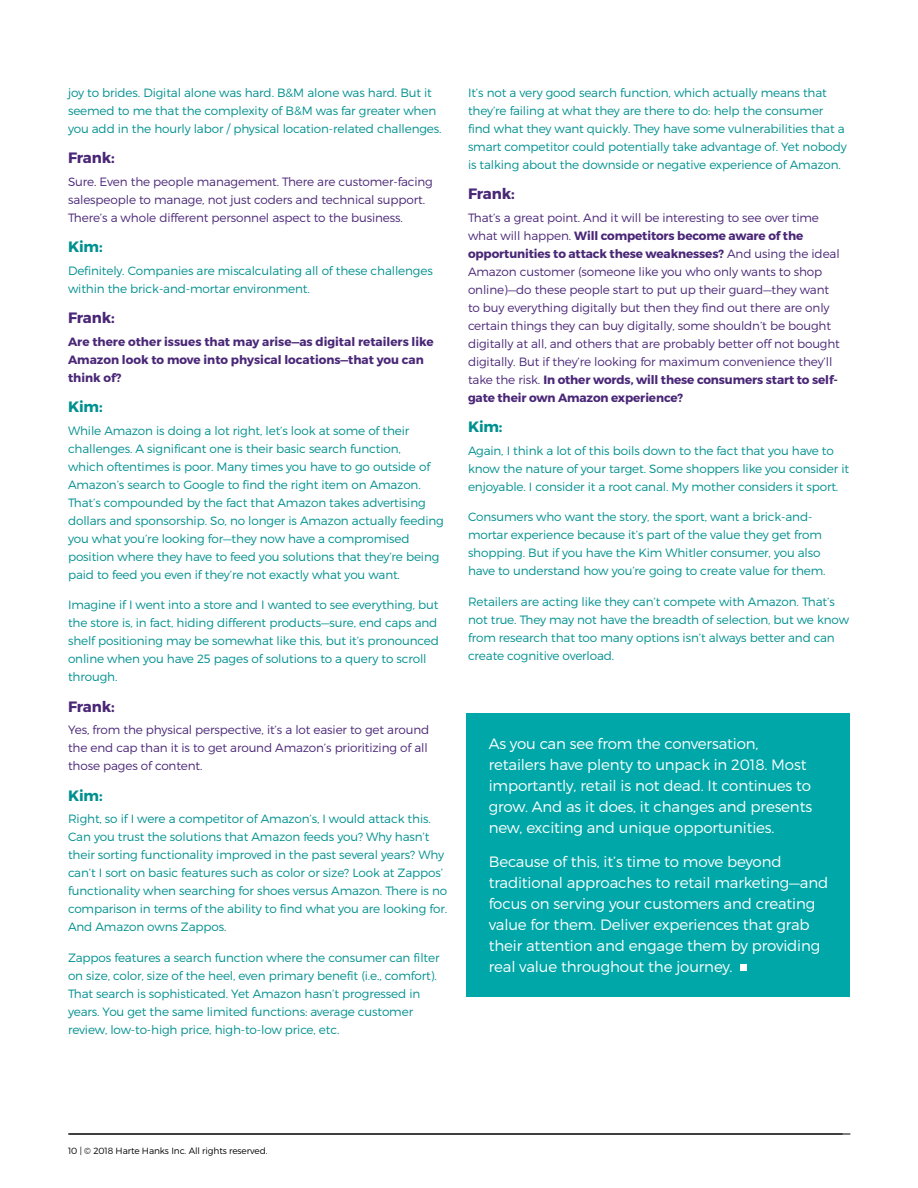
<style>
.page{position:relative;width:918px;height:1188px;background:#fff}
.page>*{position:absolute;margin:0;border:0;box-sizing:border-box;transform-origin:0 0}
.t1{font:300 15px/21px "Montserrat";letter-spacing:-.01em;color:#fff}
.t2{font:700 15px "Montserrat";letter-spacing:-.01em;color:#4a2777}
.t3{font:700 15px "Montserrat";letter-spacing:-.01em;color:#00908f}
.t4{font:300 12px/18px "Montserrat";letter-spacing:-.01em;color:#00908f}
.t5{font:300 12px/18px "Montserrat";letter-spacing:-.01em;color:#4a2777}
.t6{font:700 12px/18px "Montserrat";color:#4a2777}
.t7{font:300 9px "Montserrat";letter-spacing:-.01em;color:#000}
.s1{font-weight:700}
</style>
<div class="page">
<hr style="left:68px;top:1134px;width:782px;height:1px;background:#000">
<div style="left:466px;top:713px;width:384px;height:284px;background:#00a7a8"></div>
<div style="left:740px;top:964px;width:6px;height:7px;background:#fff"></div>
<p class="t4" style="left:68px;top:83px;width:375px">joy to brides. Digital alone was hard. B&amp;M alone was hard. But it seemed to me that the complexity of B&amp;M was far greater when you add in the hourly labor / physical location-related challenges.</p>
<p class="t2" style="left:68px;top:149px;width:48px">Frank:</p>
<p class="t5" style="left:68px;top:172px;width:366px">Sure. Even the people management. There are customer-facing salespeople to manage, not just coders and technical support.<br>There’s a whole different personnel aspect to the business.</p>
<p class="t3" style="left:68px;top:238px;width:36px">Kim:</p>
<p class="t4" style="left:68px;top:261px;width:366px">Definitely. Companies are miscalculating all of these challenges within the brick-and-mortar environment.</p>
<p class="t2" style="left:68px;top:309px;width:48px">Frank:</p>
<p class="t6" style="left:68px;top:333px;width:367px">Are there other issues that may arise—as digital retailers like<br>Amazon look to move into physical locations—that you can think of?</p>
<p class="t3" style="left:68px;top:398px;width:36px">Kim:</p>
<p class="t4" style="left:68px;top:421px;width:377px">While Amazon is doing a lot right, let’s look at some of their challenges. A significant one is their basic search function,<br>which oftentimes is poor. Many times you have to go outside of Amazon’s search to Google to find the right item on Amazon.<br>That’s compounded by the fact that Amazon takes advertising dollars and sponsorship. So, no longer is Amazon actually feeding you what you’re looking for—they now have a compromised position where they have to feed you solutions that they’re being paid to feed you even if they’re not exactly what you want.</p>
<p class="t4" style="left:68px;top:596px;width:372px">Imagine if I went into a store and I wanted to see everything, but the store is, in fact, hiding different products—sure, end caps and shelf positioning may be somewhat like this, but it’s pronounced online when you have 25 pages of solutions to a query to scroll through.</p>
<p class="t2" style="left:68px;top:698px;width:48px">Frank:</p>
<p class="t5" style="left:68px;top:721px;width:363px">Yes, from the physical perspective, it’s a lot easier to get around the end cap than it is to get around Amazon’s prioritizing of all those pages of content.</p>
<p class="t3" style="left:68px;top:787px;width:36px">Kim:</p>
<p class="t4" style="left:68px;top:810px;width:381px">Right, so if I were a competitor of Amazon’s, I would attack this.<br>Can you trust the solutions that Amazon feeds you? Why hasn’t their sorting functionality improved in the past several years? Why can’t I sort on basic features such as color or size? Look at Zappos’ functionality when searching for shoes versus Amazon. There is no comparison in terms of the ability to find what you are looking for.<br>And Amazon owns Zappos.</p>
<p class="t4" style="left:68px;top:949px;width:373px">Zappos features a search function where the consumer can filter on size, color, size of the heel, even primary benefit (i.e., comfort).<br>That search is sophisticated. Yet Amazon hasn’t progressed in years. You get the same limited functions: average customer review, low-to-high price, high-to-low price, etc.</p>
<p class="t4" style="left:468px;top:83px;width:381px">It’s not a very good search function, which actually means that they’re failing at what they are there to do: help the consumer find what they want quickly. They have some vulnerabilities that a smart competitor could potentially take advantage of. Yet nobody is talking about the downside or negative experience of Amazon.</p>
<p class="t2" style="left:468px;top:185px;width:48px">Frank:</p>
<p class="t5" style="left:468px;top:208px;width:374px">That’s a great point. And it will be interesting to see over time what will happen. <span class="s1">Will competitors become aware of the opportunities to attack these weaknesses?</span> And using the ideal Amazon customer (someone like you who only wants to shop online)—do these people start to put up their guard—they want to buy everything digitally but then they find out there are only certain things they can buy digitally, some shouldn’t be bought digitally at all, and others that are probably better off not bought digitally. But if they’re looking for maximum convenience they’ll take the risk. <span class="s1">In other words, will these consumers start to self&shy;gate their own Amazon experience?</span></p>
<p class="t3" style="left:468px;top:418px;width:36px">Kim:</p>
<p class="t4" style="left:468px;top:441px;width:383px">Again, I think a lot of this boils down to the fact that you have to know the nature of your target. Some shoppers like you consider it enjoyable. I consider it a root canal. My mother considers it sport.</p>
<p class="t4" style="left:468px;top:508px;width:359px">Consumers who want the story, the sport, want a brick-and&shy;mortar experience because it’s part of the value they get from shopping. But if you have the Kim Whitler consumer, you also have to understand how you’re going to create value for them.</p>
<p class="t4" style="left:468px;top:593px;width:383px">Retailers are acting like they can’t compete with Amazon. That’s not true. They may not have the breadth of selection, but we know from research that too many options isn’t always better and can create cognitive overload.</p>
<p class="t1" style="left:489px;top:733px;width:325px">As you can see from the conversation, retailers have plenty to unpack in 2018. Most importantly, retail is not dead. It continues to grow. And as it does, it changes and presents new, exciting and unique opportunities.</p>
<p class="t1" style="left:489px;top:851px;width:341px">Because of this, it’s time to move beyond traditional approaches to retail marketing—and focus on serving your customers and creating value for them. Deliver experiences that grab their attention and engage them by providing real value throughout the journey.</p>
<p class="t7" style="left:68px;top:1145px;width:201px">10 | © 2018 Harte Hanks Inc. All rights reserved.</p>
</div>
